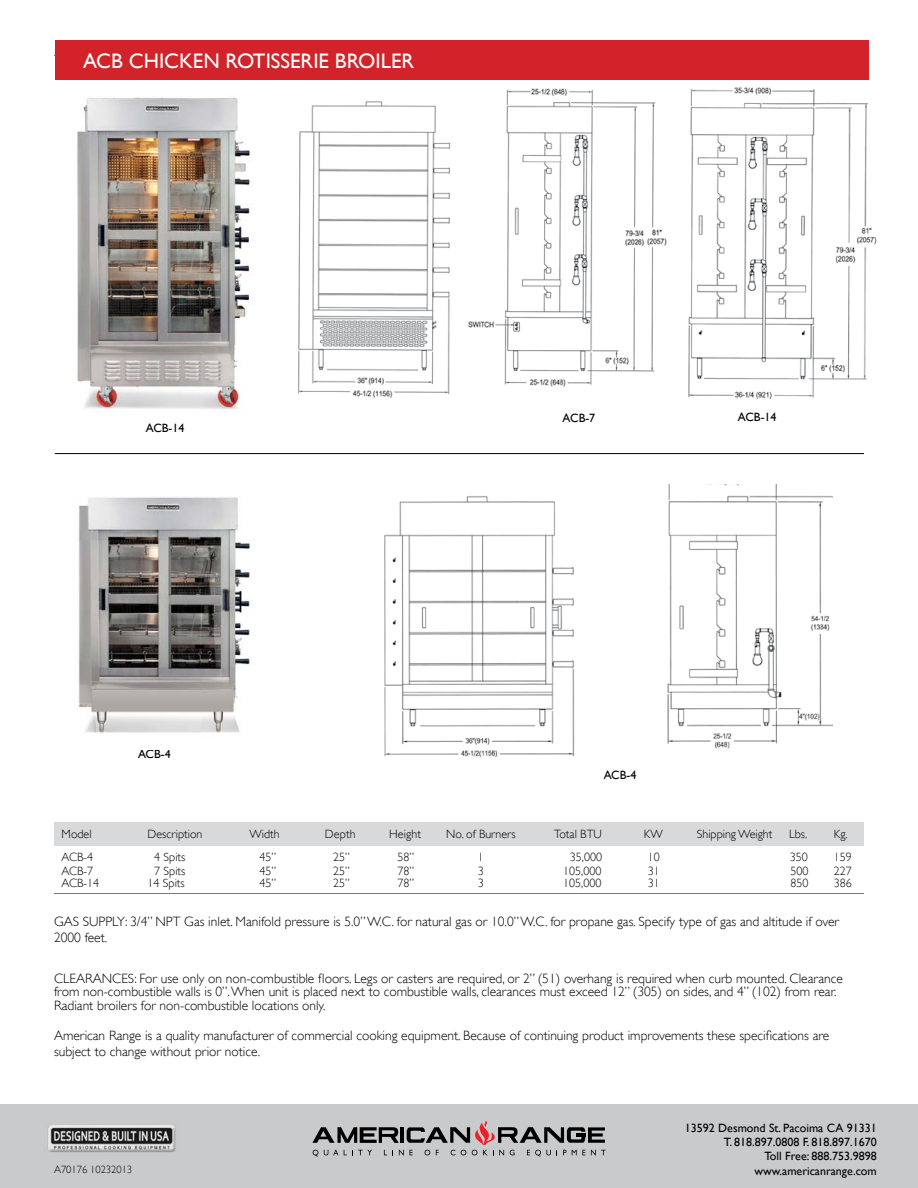
<style>
.page{position:relative;width:918px;height:1188px;background:#fff}
.page>*{position:absolute;margin:0;border:0;box-sizing:border-box;transform-origin:0 0}
.t1{font:21px "Gill Sans";color:#fff}
.t2{font:300 13.5px/16.2px "Gill Sans";color:#000}
.t3{font:300 12px "Gill Sans";color:#000}
.t4{font:12px/14.4px "Gill Sans";color:#000;text-align:right}
.t5{font:300 10.5px "Gill Sans";color:#000}
</style>
<div class="page">
<div style="left:0;top:1105px;width:918px;height:83px;background:#c9cacc"></div>
<img style="left:48px;top:1125px;width:128px;height:28px">
<img style="left:77px;top:97px;width:173px;height:315px">
<hr style="left:54px;top:55px;width:810px;height:1px;background:#77787b">
<img style="left:298px;top:88px;width:369px;height:310px">
<img style="left:688px;top:87px;width:189px;height:312px">
<img style="left:667px;top:485px;width:165px;height:264px">
<div style="left:54px;top:822px;width:810px;height:24px;background:#d7d9da"></div>
<hr style="left:54px;top:893px;width:810px;height:1px;background:#77787b">
<svg style="left:312px;top:1120px;width:294px;height:36px"></svg>
<img style="left:78px;top:497px;width:176px;height:236px">
<img style="left:384px;top:496px;width:191px;height:262px">
<hr style="left:55px;top:453px;width:809px;height:1px;background:#000">
<div style="left:55px;top:40px;width:814px;height:40px;background:#d2232a"></div>
<h1 class="t1" style="left:83px;top:48px;width:333px">ACB CHICKEN ROTISSERIE BROILER</h1>
<p class="t4" style="left:146px;top:420px;width:40px">ACB-14</p>
<p class="t4" style="left:138px;top:747px;width:34px">ACB-4</p>
<p class="t4" style="left:563px;top:410px;width:34px">ACB-7</p>
<p class="t4" style="left:738px;top:409px;width:40px">ACB-14</p>
<p class="t4" style="left:604px;top:767px;width:34px">ACB-4</p>
<p class="t3" style="left:62px;top:824px;width:31px">Model</p>
<p class="t3" style="left:148px;top:824px;width:56px">Description</p>
<p class="t3" style="left:249px;top:824px;width:32px">Width</p>
<p class="t3" style="left:325px;top:824px;width:32px">Depth</p>
<p class="t3" style="left:389px;top:824px;width:33px">Height</p>
<p class="t3" style="left:446px;top:824px;width:71px">No. of Burners</p>
<p class="t3" style="left:554px;top:824px;width:49px">Total BTU</p>
<p class="t3" style="left:644px;top:824px;width:20px">KW</p>
<p class="t3" style="left:697px;top:824px;width:77px">Shipping Weight</p>
<p class="t3" style="left:789px;top:824px;width:20px">Lbs.</p>
<p class="t3" style="left:834px;top:824px;width:15px">Kg.</p>
<p class="t3" style="left:62px;top:847px;width:33px">ACB-4</p>
<p class="t3" style="left:154px;top:847px;width:33px">4 Spits</p>
<p class="t3" style="left:259px;top:847px;width:18px">45”</p>
<p class="t3" style="left:333px;top:847px;width:18px">25”</p>
<p class="t3" style="left:397px;top:847px;width:18px">58”</p>
<p class="t3" style="left:478px;top:847px;width:7px">1</p>
<p class="t3" style="left:570px;top:847px;width:34px">35,000</p>
<p class="t3" style="left:648px;top:847px;width:13px">10</p>
<p class="t3" style="left:790px;top:847px;width:19px">350</p>
<p class="t3" style="left:834px;top:847px;width:19px">159</p>
<p class="t3" style="left:62px;top:861px;width:33px">ACB-7</p>
<p class="t3" style="left:154px;top:861px;width:33px">7 Spits</p>
<p class="t3" style="left:259px;top:861px;width:18px">45”</p>
<p class="t3" style="left:333px;top:861px;width:18px">25”</p>
<p class="t3" style="left:397px;top:861px;width:18px">78”</p>
<p class="t3" style="left:478px;top:861px;width:7px">3</p>
<p class="t3" style="left:563px;top:861px;width:40px">105,000</p>
<p class="t3" style="left:648px;top:861px;width:13px">31</p>
<p class="t3" style="left:791px;top:861px;width:19px">500</p>
<p class="t3" style="left:834px;top:861px;width:19px">227</p>
<p class="t3" style="left:62px;top:874px;width:39px">ACB-14</p>
<p class="t3" style="left:148px;top:874px;width:39px">14 Spits</p>
<p class="t3" style="left:259px;top:874px;width:18px">45”</p>
<p class="t3" style="left:333px;top:874px;width:18px">25”</p>
<p class="t3" style="left:397px;top:874px;width:18px">78”</p>
<p class="t3" style="left:478px;top:874px;width:7px">3</p>
<p class="t3" style="left:563px;top:874px;width:40px">105,000</p>
<p class="t3" style="left:648px;top:874px;width:13px">31</p>
<p class="t3" style="left:791px;top:874px;width:19px">850</p>
<p class="t3" style="left:834px;top:874px;width:19px">386</p>
<p class="t2" style="left:54px;top:913px;width:786px">GAS SUPPLY: 3/4” NPT Gas inlet. Manifold pressure is 5.0” W.C. for natural gas or 10.0” W.C. for propane gas. Specify type of gas and altitude if over<br>2000 feet.</p>
<p class="t2" style="left:54px;top:971px;width:790px;line-height:13.5px">CLEARANCES: For use only on non-combustible floors. Legs or casters are required, or 2” (51) overhang is required when curb mounted. Clearance from non-combustible walls is 0”. When unit is placed next to combustible walls, clearances must exceed 12” (305) on sides, and 4” (102) from rear.<br>Radiant broilers for non-combustible locations only.</p>
<p class="t2" style="left:54px;top:1026px;width:777px">American Range is a quality manufacturer of commercial cooking equipment. Because of continuing product improvements these specifications are subject to change without prior notice.</p>
<p class="t5" style="left:54px;top:1162px;width:80px">A70176 10232013</p>
<p class="t4" style="left:685px;top:1120px;width:193px">13592 Desmond St. Pacoima CA 91331<br>T. 818.897.0808 F. 818.897.1670<br>Toll Free: 888.753.9898 www.americanrange.com</p>
</div>
